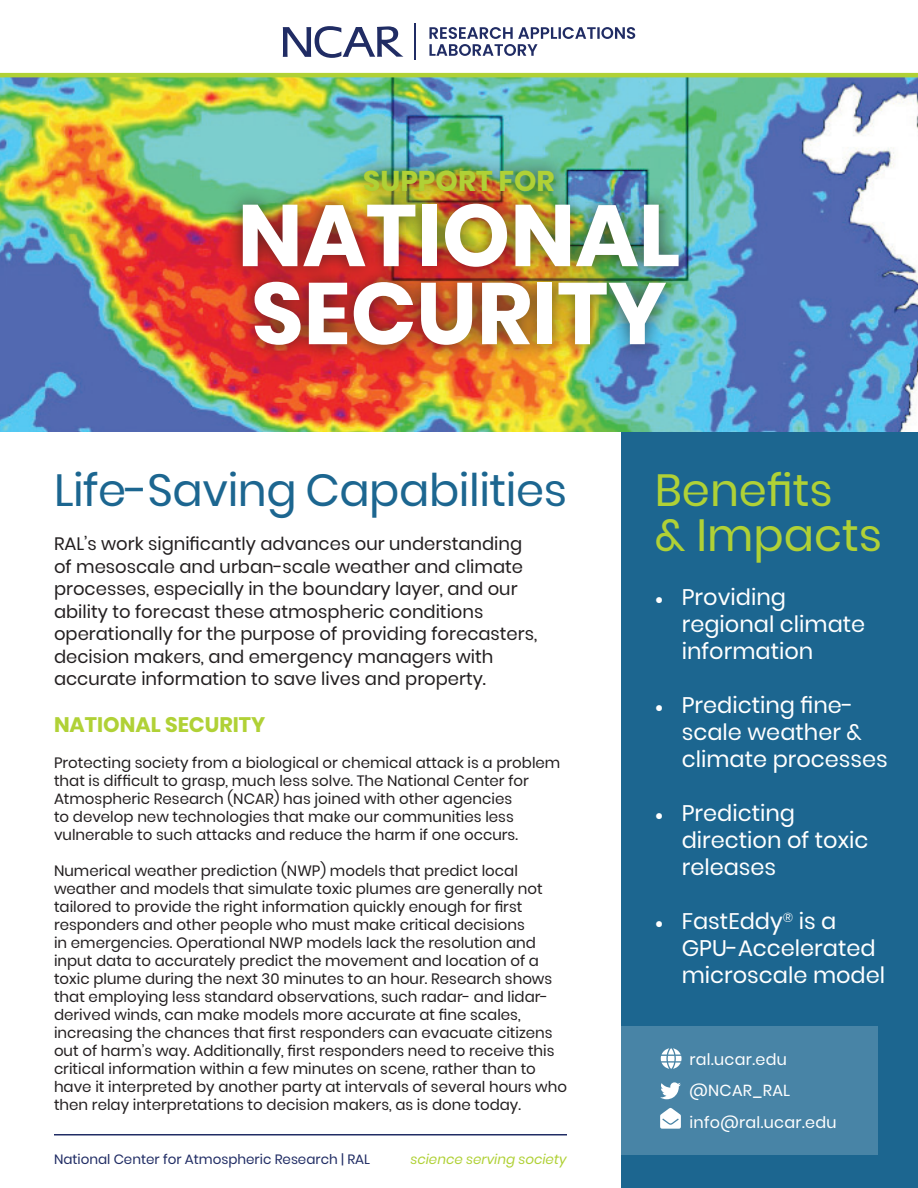
<style>
.page{position:relative;width:918px;height:1188px;background:#fff}
.page>*{position:absolute;margin:0;border:0;box-sizing:border-box;transform-origin:0 0}
.t1{font:700 87px/78px "Poppins";color:#fff}
.t2{font:45px "Poppins";letter-spacing:-.01em;color:#1c6690}
.t3{font:45px/45px "Poppins";color:#b0d136}
.t4{font:700 28.5px "Poppins";color:#b0d136}
.t5{font:22.5px/27px "Poppins";color:#fff}
.t6{font:700 21px "Poppins";color:#b0d136}
.t7{font:18px/22.5px "Poppins";color:#231f20}
.t8{font:16.05px "Poppins";letter-spacing:.02em;color:#fff}
.t9{font:15px/18px "Poppins";color:#231f20}
.t10{font:13.5px "Poppins";color:#202c64}
.t11{font:italic 13.5px "Poppins";color:#b0d136}
.s1{font-family:"Minion Pro"}
</style>
<div class="page">
<img style="left:0;top:77px;width:918px;height:355px">
<svg style="left:429px;top:27px;width:206px;height:29px"></svg>
<svg style="left:283px;top:26px;width:120px;height:32px"></svg>
<hr style="left:414px;top:23px;width:2px;height:37px;background:#202c64">
<hr style="left:0;top:73px;width:918px;height:4px;background:#b0d136">
<div style="left:347px;top:152px;width:225px;height:57px;background:#231f20;opacity:.75"></div>
<div style="left:224px;top:186px;width:473px;height:177px;background:#231f20;opacity:.75"></div>
<hr style="left:54px;top:1134px;width:513px;height:2px;background:#202c64">
<div style="left:621px;top:432px;width:297px;height:756px;background:#1c6690"></div>
<div style="left:621px;top:1026px;width:257px;height:128px;background:#4884a6"></div>
<svg style="left:660px;top:1082px;width:21px;height:17px"></svg>
<svg style="left:661px;top:1048px;width:21px;height:21px"></svg>
<svg style="left:660px;top:1108px;width:21px;height:21px"></svg>
<h3 class="t4" style="left:363px;top:164px;width:193px">SUPPORT FOR</h3>
<h1 class="t1" style="left:238px;top:197px;width:444px">NATIONAL<br>SECURITY</h1>
<h2 class="t2" style="left:54px;top:464px;width:515px">Life-Saving Capabilities</h2>
<p class="t7" style="left:54px;top:533px;width:485px">RAL’s work significantly advances our understanding of mesoscale and urban-scale weather and climate processes, especially in the boundary layer, and our ability to forecast these atmospheric conditions operationally for the purpose of providing forecasters, decision makers, and emergency managers with accurate information to save lives and property.</p>
<h3 class="t6" style="left:54px;top:712px;width:213px">NATIONAL SECURITY</h3>
<p class="t9" style="left:54px;top:753px;width:508px">Protecting society from a biological or chemical attack is a problem that is difficult to grasp, much less solve. The National Center for Atmospheric Research (NCAR) has joined with other agencies<br>to develop new technologies that make our communities less vulnerable to such attacks and reduce the harm if one occurs.</p>
<p class="t9" style="left:54px;top:861px;width:515px">Numerical weather prediction (NWP) models that predict local weather and models that simulate toxic plumes are generally not tailored to provide the right information quickly enough for first responders and other people who must make critical decisions<br>in emergencies. Operational NWP models lack the resolution and input data to accurately predict the movement and location of a toxic plume during the next 30 minutes to an hour. Research shows that employing less standard observations, such radar- and lidar&shy;derived winds, can make models more accurate at fine scales, increasing the chances that first responders can evacuate citizens out of harm’s way. Additionally, first responders need to receive this critical information within a few minutes on scene, rather than to have it interpreted by another party at intervals of several hours who then relay interpretations to decision makers, as is done today.</p>
<p class="t10" style="left:54px;top:1151px;width:318px">National Center for Atmospheric Research | RAL</p>
<p class="t11" style="left:411px;top:1151px;width:158px">science serving society</p>
<h2 class="t3" style="left:655px;top:468px;width:229px">Benefits<br>&amp; Impacts</h2>
<h3 class="t5" style="left:682px;top:584px;width:185px;text-indent:-27px"><span class="s1">•</span> Providing regional climate information</h3>
<h3 class="t5" style="left:682px;top:692px;width:208px;text-indent:-27px"><span class="s1">•</span> Predicting fine&shy;scale weather &amp; climate processes</h3>
<h3 class="t5" style="left:682px;top:800px;width:188px;text-indent:-27px"><span class="s1">•</span> Predicting direction of toxic releases</h3>
<h3 class="t5" style="left:682px;top:908px;width:205px;text-indent:-27px"><span class="s1">•</span> FastEddy<sup>®</sup> is a<br>GPU-Accelerated microscale model</h3>
<p class="t8" style="left:689px;top:1050px;width:99px">ral.ucar.edu</p>
<p class="t8" style="left:690px;top:1082px;width:102px">@NCAR_RAL</p>
<p class="t8" style="left:689px;top:1113px;width:149px">info@ral.ucar.edu</p>
</div>
